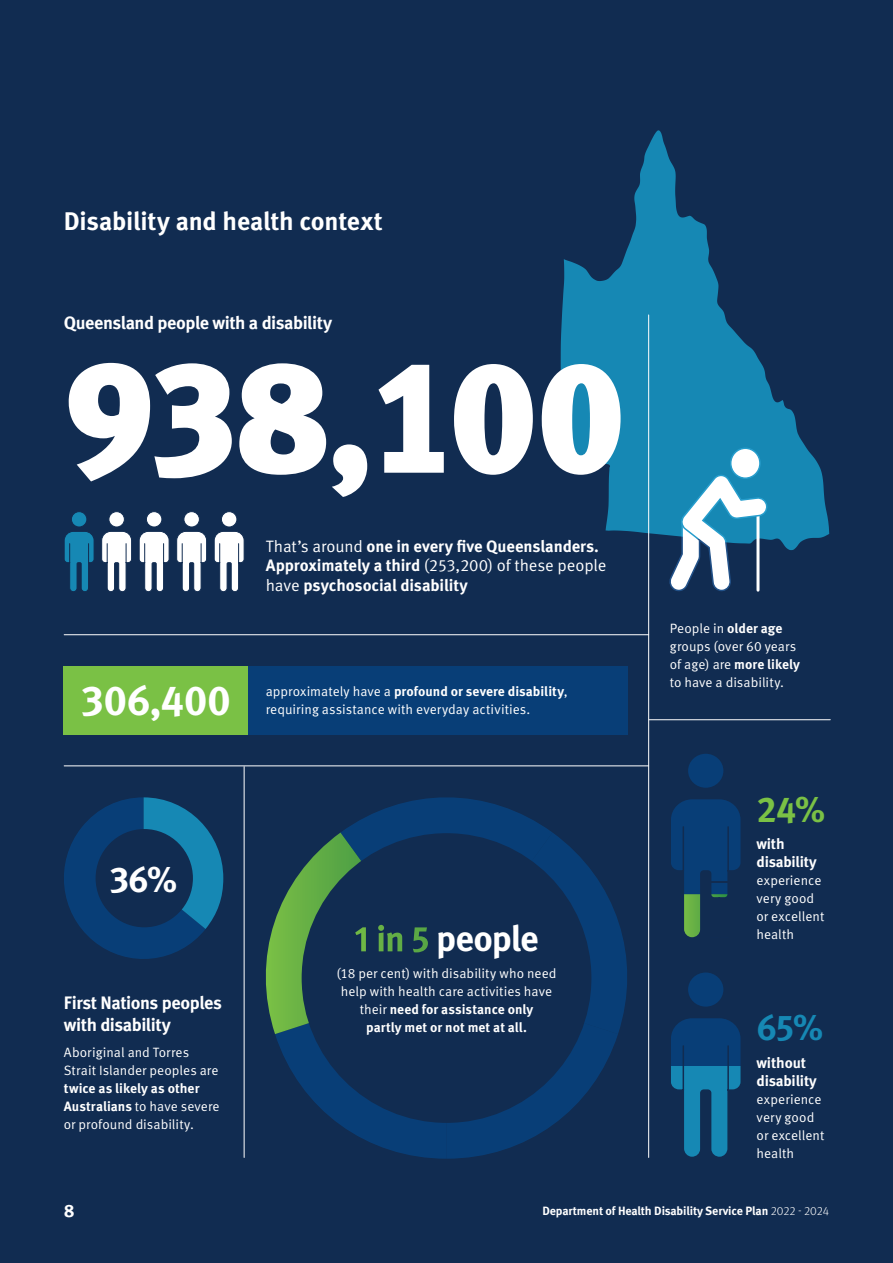
<style>
.page{position:relative;width:893px;height:1263px;background:#112c51}
.page>*{position:absolute;margin:0;border:0;box-sizing:border-box;transform-origin:0 0}
.t1{font:900 159.6px "Meta Pro";letter-spacing:-.03em;color:#fff}
.t2{font:700 42px "Meta Pro";color:#fff}
.t3{font:700 36px "Meta Pro";letter-spacing:-.03em;color:#fff}
.t4{font:700 36px "Meta Pro";color:#1688b4}
.t5{font:700 36px "Meta Pro";color:#7ac145}
.t6{font:700 25.5px "Meta Pro";letter-spacing:-.01em;color:#fff}
.t7{font:700 18px/21.6px "Meta Pro";letter-spacing:-.025em;color:#fff}
.t8{font:700 16.5px "Meta Pro";letter-spacing:-.01em;color:#fff}
.t9{font:16.5px "Meta Pro Norm";letter-spacing:-.01em;color:#fff}
.t10{font:700 15px/18px "Meta Pro";letter-spacing:-.01em;color:#fff}
.t11{font:13.5px/18px "Meta Pro Norm";letter-spacing:.005em;color:#fff}
.t12{font:700 13.5px/18px "Meta Pro";color:#fff;text-align:center}
.t13{font:700 12px "Meta Pro";letter-spacing:-.01em;color:#fff}
.s1{font-family:"Meta Pro Norm";font-weight:400}
.s2{font-family:"Meta Pro";font-weight:700}
.s3{font-weight:300}
</style>
<div class="page">
<svg style="left:265px;top:797px;width:362px;height:362px"></svg>
<hr style="left:649px;top:719px;width:181px;height:1px;background:#fff">
<hr style="left:64px;top:634px;width:585px;height:1px;background:#fff">
<hr style="left:64px;top:765px;width:585px;height:1px;background:#fff">
<hr style="left:244px;top:767px;width:1px;height:390px;background:#fff">
<svg style="left:560px;top:130px;width:269px;height:420px;fill:#1688b4"></svg>
<svg style="left:64px;top:797px;width:159px;height:162px"></svg>
<div style="left:96px;top:829px;width:97px;height:98px;background:#112c51;border-radius:50%"></div>
<svg style="left:101px;top:511px;width:31px;height:81px"></svg>
<svg style="left:64px;top:512px;width:30px;height:80px"></svg>
<svg style="left:139px;top:511px;width:30px;height:81px"></svg>
<svg style="left:176px;top:511px;width:31px;height:81px"></svg>
<svg style="left:214px;top:511px;width:31px;height:81px"></svg>
<div style="left:64px;top:666px;width:563px;height:68px;background:#083e77"></div>
<div style="left:64px;top:666px;width:184px;height:68px;background:#7ac145"></div>
<svg style="left:669px;top:474px;width:100px;height:118px"></svg>
<div style="left:731px;top:448px;width:29px;height:30px;background:#fff;border-radius:50%"></div>
<div style="left:730px;top:447px;width:31px;height:32px;border:2px solid #112c51;border-radius:50%"></div>
<hr style="left:648px;top:315px;width:1px;height:842px;background:#fff">
<div style="left:302px;top:833px;width:289px;height:290px;background:#112c51;border-radius:50%"></div>
<svg style="left:671px;top:972px;width:70px;height:185px"></svg>
<svg style="left:671px;top:754px;width:70px;height:184px"></svg>
<h3 class="t6" style="left:64px;top:201px;width:321px">Disability and health context</h3>
<h3 class="t7" style="left:64px;top:311px;width:270px">Queensland people with a disability</h3>
<h1 class="t1" style="left:64px;top:291px;width:564px">938,100</h1>
<p class="t8" style="left:266px;top:533px;width:335px"><span class="s1">That’s around</span> one in every five Queenslanders.</p>
<p class="t9" style="left:266px;top:553px;width:342px"><span class="s2">Approximately a third</span> (253,200) of these people</p>
<p class="t8" style="left:266px;top:573px;width:204px"><span class="s1">have</span> psychosocial disability</p>
<h2 class="t2" style="left:81px;top:667px;width:152px">306,400</h2>
<p class="t12" style="left:266px;top:682px;width:304px"><span class="s1">approximately have a</span> profound or severe disability<span class="s1">,</span></p>
<p class="t11" style="left:266px;top:700px;width:266px">requiring assistance with everyday activities.</p>
<h3 class="t3" style="left:110px;top:851px;width:69px">36%</h3>
<h3 class="t7" style="left:64px;top:991px;width:160px">First Nations peoples with disability</h3>
<p class="t11" style="left:64px;top:1042px;width:156px">Aboriginal and Torres<br>Strait Islander peoples are</p>
<p class="t12" style="left:64px;top:1078px;width:137px">twice as likely as other</p>
<p class="t11" style="left:64px;top:1096px;width:157px"><span class="s2">Australians</span> to have severe or profound disability.</p>
<h3 class="t3" style="left:354px;top:911px;width:186px">1 in 5 people</h3>
<p class="t11" style="left:336px;top:963px;width:222px;text-align:center">(18 per cent) with disability who need help with health care activities have</p>
<p class="t12" style="left:360px;top:999px;width:175px"><span class="s1">their</span> need for assistance only partly met or not met at all.</p>
<p class="t11" style="left:670px;top:619px;width:128px">People in <span class="s2">older age </span>groups (over 60 years</p>
<p class="t12" style="left:670px;top:655px;width:132px"><span class="s1">of age) are</span> more likely</p>
<p class="t11" style="left:670px;top:673px;width:116px">to have a disability.</p>
<h3 class="t5" style="left:756px;top:781px;width:70px">24%</h3>
<p class="t10" style="left:756px;top:834px;width:62px">with disability</p>
<p class="t11" style="left:756px;top:870px;width:69px">experience very good or excellent health</p>
<h3 class="t4" style="left:757px;top:999px;width:68px">65%</h3>
<p class="t10" style="left:757px;top:1052px;width:62px">without disability</p>
<p class="t11" style="left:757px;top:1089px;width:69px">experience very good or excellent health</p>
<h3 class="t7" style="left:64px;top:1199px;width:12px">8</h3>
<p class="t13" style="left:542px;top:1201px;width:288px">Department of Health Disability Service Plan <span class="s3">2022 - 2024</span></p>
</div>
